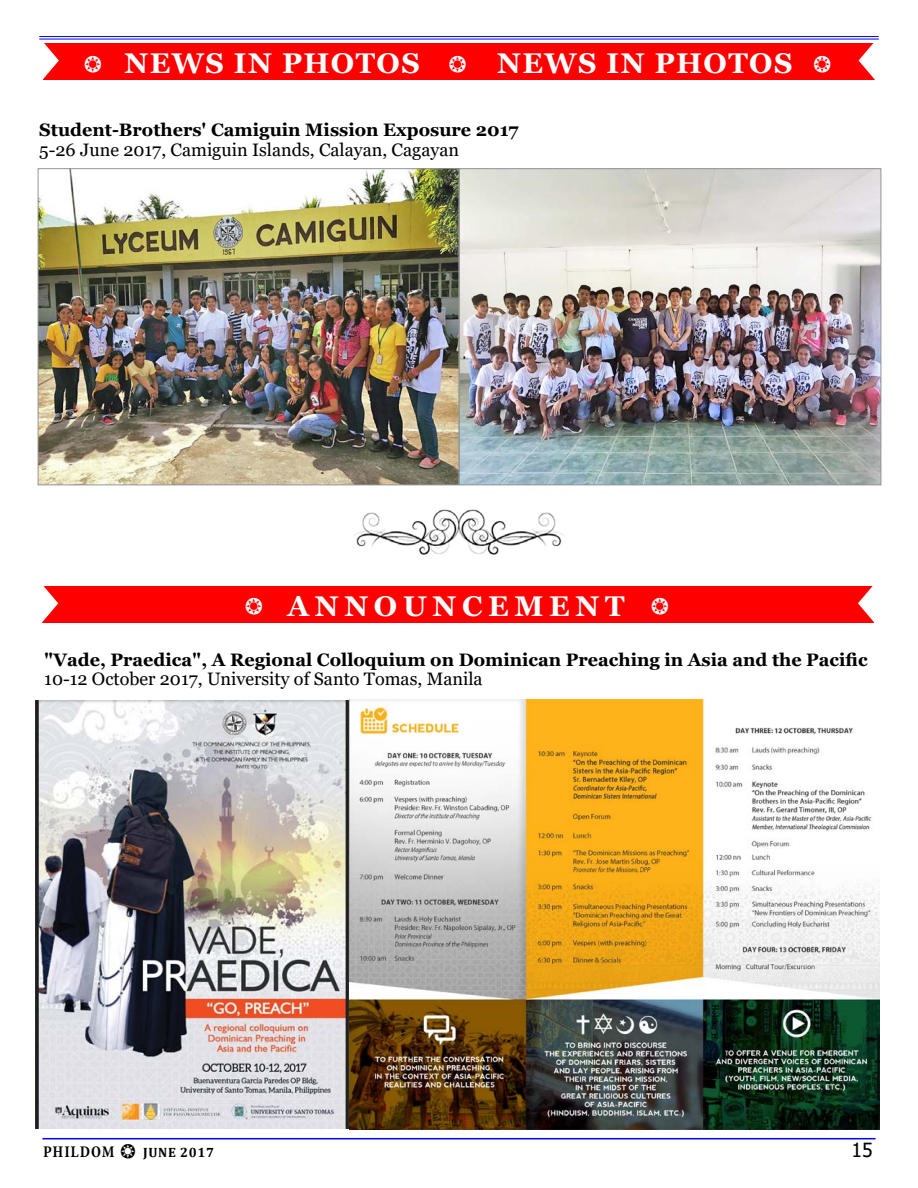
<style>
.page{position:relative;width:918px;height:1188px;background:#fff}
.page>*{position:absolute;margin:0;border:0;box-sizing:border-box;transform-origin:0 0}
.t1{font:700 28.5px "Georgia";letter-spacing:.05em;color:#fff}
.t2{font:700 28.5px "Georgia";letter-spacing:.2em;color:#fff}
.t3{font:19.5px "Tahoma";color:#000}
.t4{font:700 18px "Georgia";color:#000}
.t5{font:18px "Georgia";color:#000}
.t6{font:700 13.5px "Cambria";letter-spacing:.05em;color:#000}
.s1{font-family:"Dixieland";font-weight:400;font-size:22.5px}
.s2{font-family:"Minion";font-stretch:condensed;font-size:16.5px}
.s3{font-family:"Dixieland";font-weight:400;font-size:19.5px}
</style>
<div class="page">
<hr style="left:42px;top:1138px;width:834px;height:1px;background:#00f">
<hr style="left:39px;top:36px;width:840px;height:1px;background:#00f">
<hr style="left:39px;top:39px;width:840px;height:1px;background:#00f">
<div style="left:43px;top:43px;width:832px;height:37px;background:#f00"></div>
<svg style="left:43px;top:43px;width:16px;height:36px"></svg>
<svg style="left:859px;top:43px;width:16px;height:37px"></svg>
<img style="left:40px;top:170px;width:839px;height:313px">
<div style="left:459px;top:168px;width:422px;height:317px;border:1px solid #939598"></div>
<div style="left:38px;top:168px;width:421px;height:317px;border:1px solid #939598"></div>
<img style="left:354px;top:509px;width:210px;height:46px">
<img style="left:36px;top:700px;width:844px;height:429px">
<div style="left:43px;top:586px;width:831px;height:37px;background:#f00"></div>
<svg style="left:42px;top:586px;width:16px;height:37px"></svg>
<svg style="left:858px;top:586px;width:16px;height:36px"></svg>
<h1 class="t1" style="left:84px;top:45px;width:338px"><span class="s1">b</span> NEWS IN PHOTOS</h1>
<h1 class="t1" style="left:448px;top:45px;width:387px"><span class="s1">b</span> NEWS IN PHOTOS <span class="s1">b</span></h1>
<p class="t4" style="left:39px;top:119px;width:481px">Student-Brothers' Camiguin Mission Exposure 2017</p>
<p class="t5" style="left:39px;top:139px;width:421px">5-26 June 2017, Camiguin Islands, Calayan, Cagayan</p>
<h1 class="t2" style="left:245px;top:588px;width:429px"><span class="s1">b</span> ANNOUNCEMENT <span class="s1">b</span></h1>
<p class="t4" style="left:44px;top:648px;width:825px">"Vade, Praedica", A Regional Colloquium on Dominican Preaching in Asia and the Pacific</p>
<p class="t5" style="left:44px;top:668px;width:440px">10-12 October 2017, University of Santo Tomas, Manila</p>
<p class="t6" style="left:43px;top:1142px;width:172px"><span class="s2">PHILDOM</span> <span class="s3">b</span> JUNE 2017</p>
<p class="t3" style="left:851px;top:1136px;width:23px">15</p>
</div>
